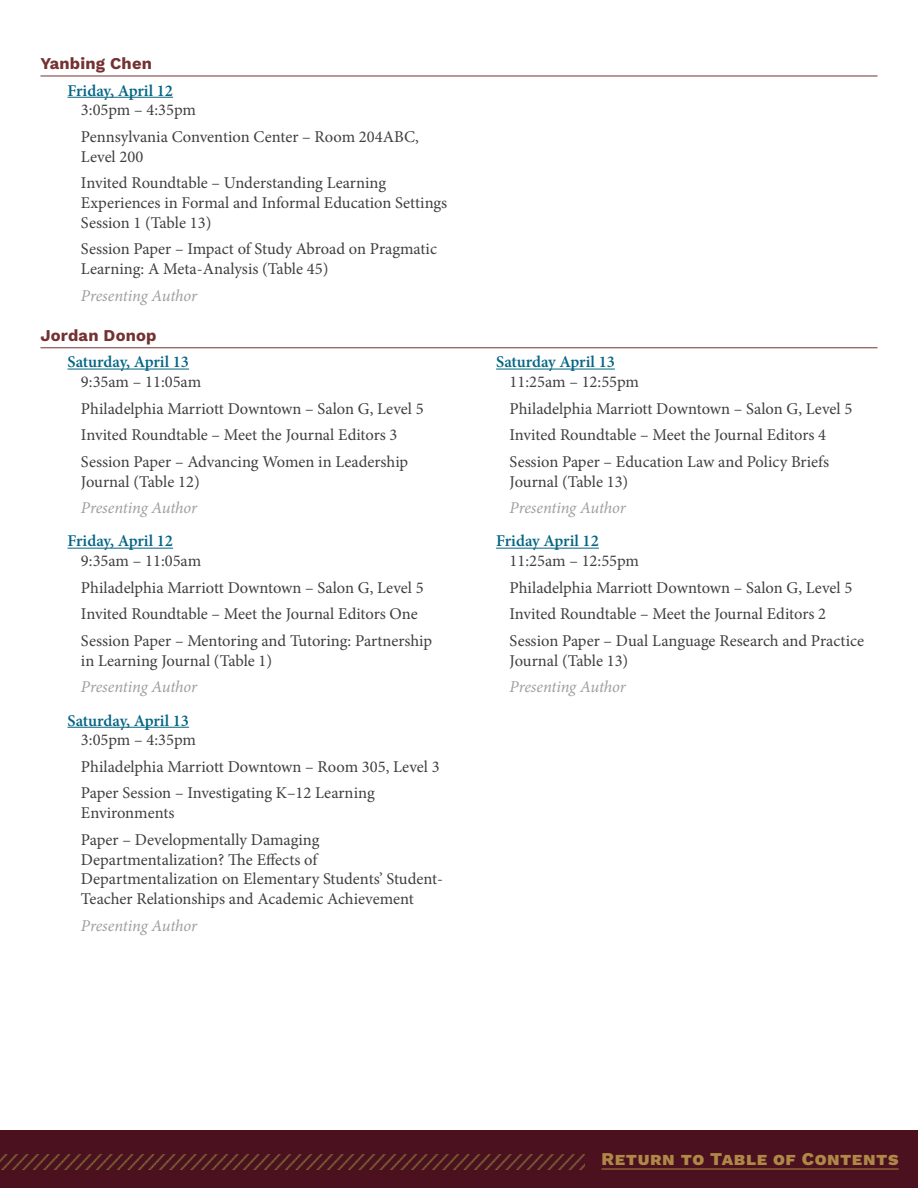
<style>
.page{position:relative;width:918px;height:1188px;background:#fff}
.page>*{position:absolute;margin:0;border:0;box-sizing:border-box;transform-origin:0 0}
.t1{font:18px "Work Sans";letter-spacing:.03em;color:#af8847}
.t2{font:16.5px/26.5px "Minion Pro";color:#3f3f3f}
.t3{font:italic 16.5px "Minion Pro";letter-spacing:-.01em;color:#9f9f9f}
.t4{font:600 16.5px "Minion Pro";color:#046584}
.t5{font:16.5px "Work Sans";letter-spacing:.01em;color:#743131}
</style>
<div class="page">
<div style="left:0;top:1130px;width:918px;height:58px;background:#4b111f"></div>
<img style="left:0;top:1154px;width:584px;height:16px">
<hr style="left:602px;top:1169px;width:297px;height:1px;background:#af8847">
<hr style="left:40px;top:76px;width:838px;height:1px;background:#743131">
<hr style="left:68px;top:97px;width:105px;height:1px;background:#046584">
<hr style="left:40px;top:348px;width:838px;height:1px;background:#743131">
<hr style="left:68px;top:369px;width:121px;height:1px;background:#046584">
<hr style="left:68px;top:548px;width:105px;height:1px;background:#046584">
<hr style="left:68px;top:727px;width:121px;height:1px;background:#046584">
<hr style="left:496px;top:369px;width:119px;height:1px;background:#046584">
<hr style="left:496px;top:548px;width:103px;height:1px;background:#046584">
<p class="t5" style="left:40px;top:51px;width:113px">Yanbing Chen</p>
<p class="t4" style="left:68px;top:79px;width:107px">Friday, April 12</p>
<p class="t2" style="left:81px;top:97px;width:339px">3:05pm – 4:35pm<br>Pennsylvania Convention Center – Room 204ABC,</p>
<p class="t2" style="left:81px;top:143px;width:307px">Level 200<br>Invited Roundtable – Understanding Learning</p>
<p class="t2" style="left:81px;top:193px;width:368px;line-height:19.8px">Experiences in Formal and Informal Education Settings<br>Session 1 (Table 13)</p>
<p class="t2" style="left:81px;top:239px;width:358px;line-height:19.8px">Session Paper – Impact of Study Abroad on Pragmatic<br>Learning: A Meta-Analysis (Table 45)</p>
<p class="t3" style="left:81px;top:284px;width:118px">Presenting Author</p>
<p class="t5" style="left:40px;top:323px;width:118px">Jordan Donop</p>
<p class="t4" style="left:68px;top:351px;width:123px">Saturday, April 13</p>
<p class="t2" style="left:81px;top:369px;width:344px">9:35am – 11:05am<br>Philadelphia Marriott Downtown – Salon G, Level 5<br>Invited Roundtable – Meet the Journal Editors 3<br>Session Paper – Advancing Women in Leadership</p>
<p class="t2" style="left:81px;top:468px;width:120px">Journal (Table 12)</p>
<p class="t3" style="left:81px;top:497px;width:118px">Presenting Author</p>
<p class="t4" style="left:68px;top:530px;width:107px">Friday, April 12</p>
<p class="t2" style="left:81px;top:548px;width:353px">9:35am – 11:05am<br>Philadelphia Marriott Downtown – Salon G, Level 5<br>Invited Roundtable – Meet the Journal Editors One Session Paper – Mentoring and Tutoring: Partnership</p>
<p class="t2" style="left:81px;top:647px;width:193px">in Learning Journal (Table 1)</p>
<p class="t3" style="left:81px;top:676px;width:118px">Presenting Author</p>
<p class="t4" style="left:68px;top:709px;width:123px">Saturday, April 13</p>
<p class="t2" style="left:81px;top:727px;width:360px">3:05pm – 4:35pm<br>Philadelphia Marriott Downtown – Room 305, Level 3<br>Paper Session – Investigating K–12 Learning</p>
<p class="t2" style="left:81px;top:800px;width:240px">Environments<br>Paper – Developmentally Damaging</p>
<p class="t2" style="left:81px;top:850px;width:364px;line-height:19.8px">Departmentalization? The Effects of<br>Departmentalization on Elementary Students’ Student-<br>Teacher Relationships and Academic Achievement</p>
<p class="t3" style="left:81px;top:914px;width:118px">Presenting Author</p>
<p class="t4" style="left:496px;top:351px;width:120px">Saturday April 13</p>
<p class="t2" style="left:510px;top:369px;width:344px">11:25am – 12:55pm<br>Philadelphia Marriott Downtown – Salon G, Level 5<br>Invited Roundtable – Meet the Journal Editors 4<br>Session Paper – Education Law and Policy Briefs</p>
<p class="t2" style="left:510px;top:468px;width:120px">Journal (Table 13)</p>
<p class="t3" style="left:510px;top:497px;width:118px">Presenting Author</p>
<p class="t4" style="left:496px;top:530px;width:104px">Friday April 12</p>
<p class="t2" style="left:510px;top:548px;width:356px">11:25am – 12:55pm<br>Philadelphia Marriott Downtown – Salon G, Level 5<br>Invited Roundtable – Meet the Journal Editors 2<br>Session Paper – Dual Language Research and Practice</p>
<p class="t2" style="left:510px;top:647px;width:120px">Journal (Table 13)</p>
<p class="t3" style="left:510px;top:676px;width:118px">Presenting Author</p>
<p class="t1" style="left:602px;top:1145px;width:299px">Return to Table of Contents</p>
</div>
